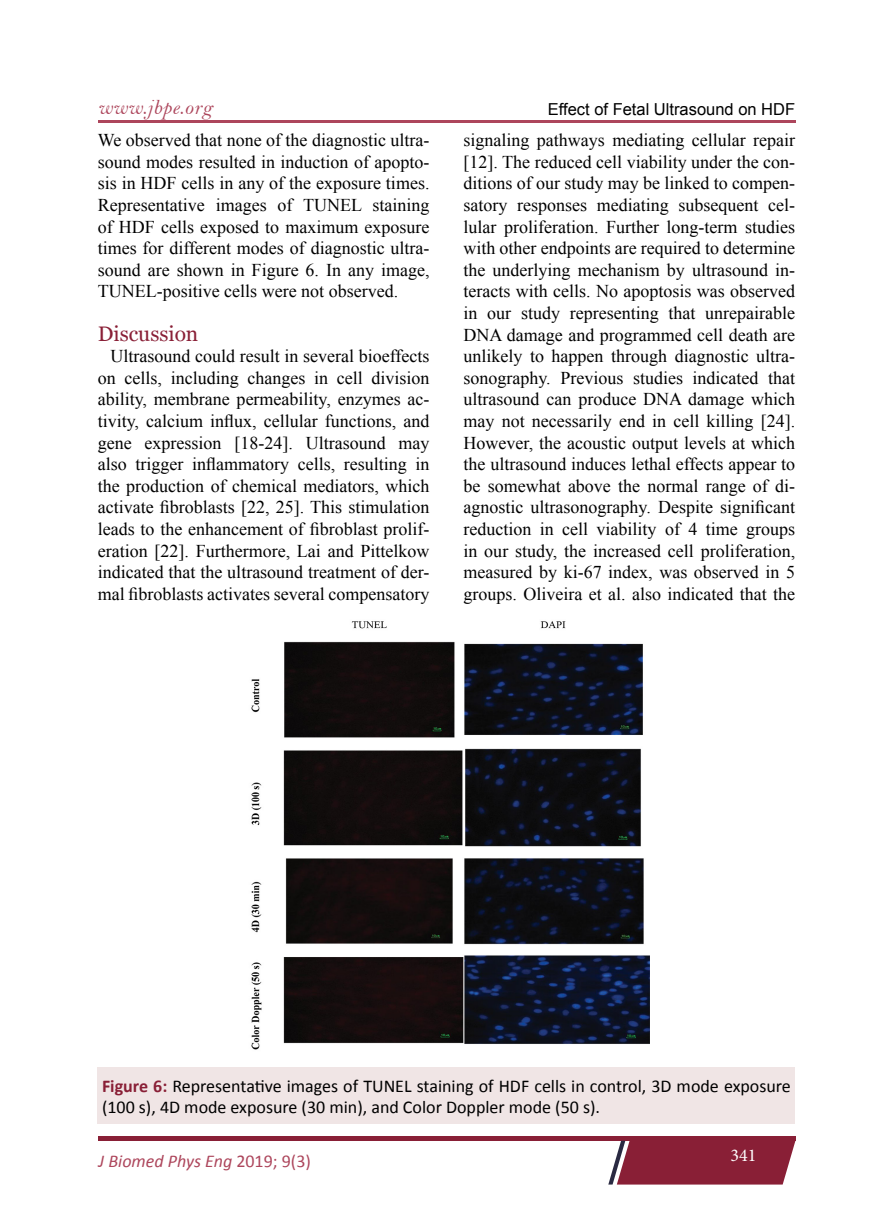
<style>
.page{position:relative;width:893px;height:1212px;background:#fff}
.page>*{position:absolute;margin:0;border:0;box-sizing:border-box;transform-origin:0 0}
.t1{font:21px "Bell MT Italic";letter-spacing:.03em;color:#ad465c}
.t2{font:21px "Georgia";color:#891f36}
.t3{font:18px/21.6px "Times New Roman";color:#000;text-align:justify}
.t4{font:18px/21.6px "Calibri";color:#000}
.t5{font:italic 18px "Calibri";color:#ad465c}
.t6{font:18px "Minion Pro";color:#fff}
.t7{font:16.5px "Arial";color:#000}
.s1{font-weight:700;color:#891f36}
.s2{font-style:normal}
</style>
<div class="page">
<div style="left:98px;top:1136px;width:697px;height:5px;background:#891f36"></div>
<svg style="left:608px;top:1141px;width:187px;height:43px;background:#913348"></svg>
<hr style="left:98px;top:120px;width:698px;height:2px;background:#ad465c">
<img style="left:251px;top:621px;width:399px;height:429px">
<div style="left:98px;top:1067px;width:697px;height:57px;background:#f0e5e5"></div>
<p class="t1" style="left:98px;top:94px;width:116px">www.jbpe.org</p>
<p class="t7" style="left:548px;top:98px;width:249px">Effect of Fetal Ultrasound on HDF</p>
<p class="t3" style="left:98px;top:129px;width:333px">We observed that none of the diagnostic ultra&shy;sound modes resulted in induction of apopto&shy;sis in HDF cells in any of the exposure times.<br>Representative images of TUNEL staining of HDF cells exposed to maximum exposure times for different modes of diagnostic ultra&shy;sound are shown in Figure 6. In any image, TUNEL-positive cells were not observed.</p>
<p class="t2" style="left:98px;top:321px;width:102px">Discussion</p>
<p class="t3" style="left:98px;top:345px;width:333px;text-indent:13px">Ultrasound could result in several bioeffects on cells, including changes in cell division ability, membrane permeability, enzymes ac&shy;tivity, calcium influx, cellular functions, and gene expression [18-24]. Ultrasound may also trigger inflammatory cells, resulting in the production of chemical mediators, which activate fibroblasts [22, 25]. This stimulation leads to the enhancement of fibroblast prolif&shy;eration [22]. Furthermore, Lai and Pittelkow indicated that the ultrasound treatment of der&shy;mal fibroblasts activates several compensatory</p>
<p class="t3" style="left:463px;top:129px;width:333px">signaling pathways mediating cellular repair [12]. The reduced cell viability under the con&shy;ditions of our study may be linked to compen&shy;satory responses mediating subsequent cel&shy;lular proliferation. Further long-term studies with other endpoints are required to determine the underlying mechanism by ultrasound in&shy;teracts with cells. No apoptosis was observed in our study representing that unrepairable DNA damage and programmed cell death are unlikely to happen through diagnostic ultra&shy;sonography. Previous studies indicated that ultrasound can produce DNA damage which may not necessarily end in cell killing [24].<br>However, the acoustic output levels at which the ultrasound induces lethal effects appear to be somewhat above the normal range of di&shy;agnostic ultrasonography. Despite significant reduction in cell viability of 4 time groups in our study, the increased cell proliferation, measured by ki-67 index, was observed in 5 groups. Oliveira et al. also indicated that the</p>
<p class="t4" style="left:102px;top:1075px;width:690px"><span class="s1">Figure 6:</span> Representative images of TUNEL staining of HDF cells in control, 3D mode exposure (100 s), 4D mode exposure (30 min), and Color Doppler mode (50 s).</p>
<p class="t6" style="left:730px;top:1143px;width:27px">341</p>
<p class="t5" style="left:99px;top:1148px;width:214px">J Biomed Phys Eng <span class="s2">2019; 9(3)</span></p>
</div>
